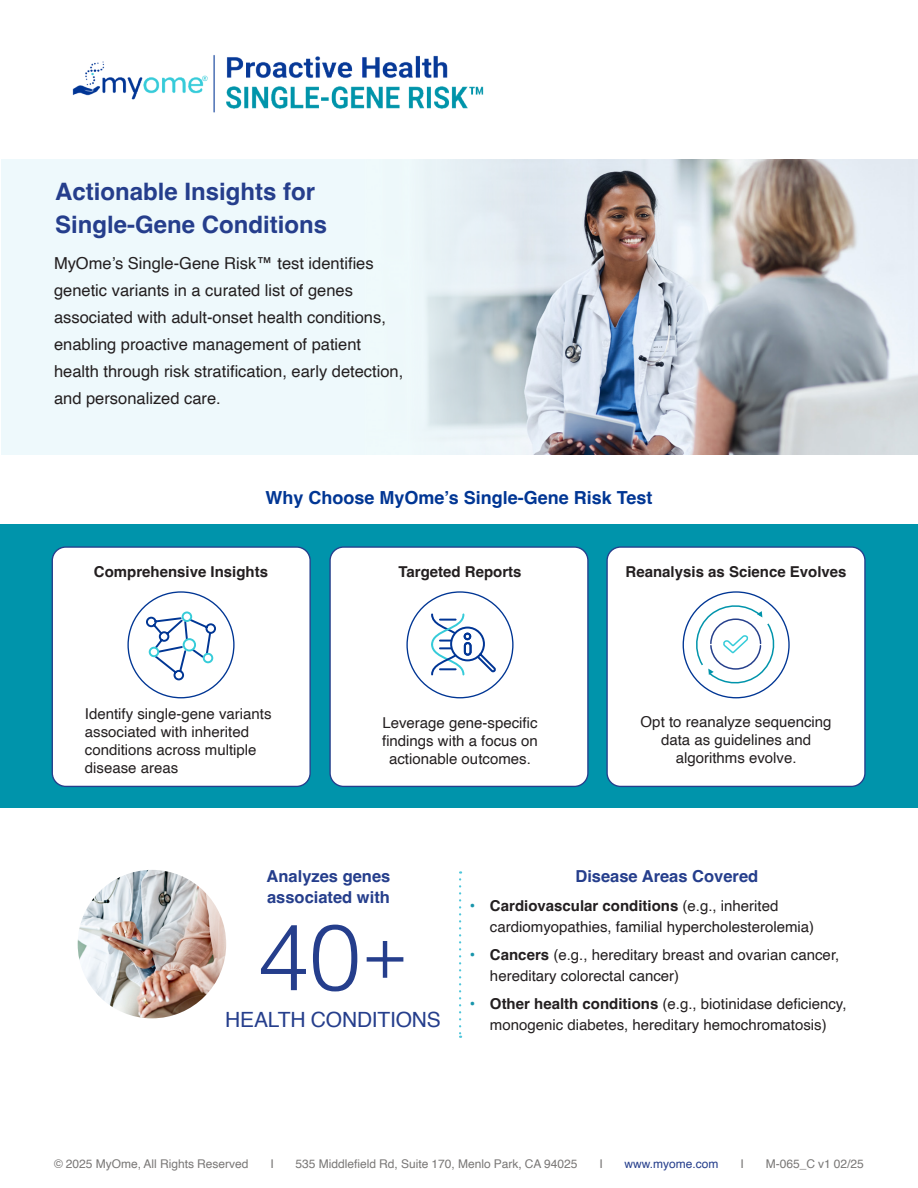
<style>
.page{position:relative;width:918px;height:1188px;background:#fff}
.page>*{position:absolute;margin:0;border:0;box-sizing:border-box;transform-origin:0 0}
.Bullets{font:300 93px "Helvetica";color:#253e8c}
.Bullets-2{font:300 73.5px "Helvetica";color:#253e8c}
.Instruction_copy{font:700 24px "Helvetica";color:#253e8c}
.Copy{font:21px "Helvetica";letter-spacing:-.01em;color:#253e8c}
.Copy-2{font:700 18px "Helvetica";color:#003694}
.Copy-3{font:16.5px/27px "Helvetica";color:#231f20}
.Copy-4{font:700 16.5px/21px "Helvetica";color:#253e8c}
.Back_page_copy_left_justified{font:700 16.5px "Helvetica";color:#253e8c}
.Bodycopy{font:15px/18px "Helvetica";color:#231f20}
.Back_page_copy_left_justified-2{font:700 15px "Helvetica";color:#231f20}
.t1{font:12px "Helvetica";color:#797776}
.t2{font:12px "Helvetica";color:#253e8c}
.s1{font-family:"Roboto";font-weight:700;color:#1995ab}
.s2{font-weight:700}
</style>
<div class="page">
<img style="left:72px;top:55px;width:412px;height:58px">
<div style="left:0;top:524px;width:918px;height:283px;background:#0094ab"></div>
<div style="left:52px;top:547px;width:258px;height:239px;background:#fff;border-radius:14px"></div>
<div style="left:52px;top:546px;width:259px;height:241px;border:1px solid #253e8c;border-radius:14px"></div>
<div style="left:607px;top:547px;width:258px;height:239px;background:#fff;border-radius:14px"></div>
<div style="left:606px;top:546px;width:260px;height:241px;border:1px solid #253e8c;border-radius:14px"></div>
<div style="left:330px;top:547px;width:258px;height:239px;background:#fff;border-radius:14px"></div>
<div style="left:329px;top:546px;width:260px;height:241px;border:1px solid #253e8c;border-radius:14px"></div>
<img style="left:1px;top:160px;width:917px;height:295px">
<img style="left:78px;top:870px;width:148px;height:148px;border-radius:74px">
<svg style="left:459px;top:871px;width:2px;height:167px"></svg>
<svg style="left:146px;top:611px;width:70px;height:70px"></svg>
<svg style="left:431px;top:613px;width:65px;height:63px"></svg>
<div style="left:464px;top:642px;width:8px;height:14px;background:#fff;border:2px solid #003595;border-radius:3px"></div>
<div style="left:464px;top:642px;width:8px;height:14px;border:2px solid #003595;border-radius:3px"></div>
<div style="left:464px;top:633px;width:7px;height:7px;background:#fff;border:2px solid #003595;border-radius:50%"></div>
<div style="left:464px;top:633px;width:7px;height:7px;border:2px solid #003595;border-radius:50%"></div>
<svg style="left:692px;top:601px;width:86px;height:87px"></svg>
<p class="Instruction_copy" style="left:55px;top:177px;width:262px">Actionable Insights for</p>
<p class="Instruction_copy" style="left:55px;top:210px;width:274px">Single-Gene Conditions</p>
<p class="Copy-3" style="left:54px;top:251px;width:351px">MyOme’s Single-Gene Risk™ test identifies genetic variants in a curated list of genes associated with adult-onset health conditions, enabling proactive management of patient health through risk stratification, early detection, and personalized care.</p>
<p class="Copy-2" style="left:265px;top:487px;width:389px">Why Choose MyOme’s Single-Gene Risk Test</p>
<p class="Back_page_copy_left_justified-2" style="left:94px;top:563px;width:176px">Comprehensive Insights</p>
<p class="Back_page_copy_left_justified-2" style="left:398px;top:563px;width:125px">Targeted Reports</p>
<p class="Back_page_copy_left_justified-2" style="left:626px;top:563px;width:222px">Reanalysis as Science Evolves</p>
<p class="Bodycopy" style="left:85px;top:705px;width:188px">Identify single-gene variants associated with inherited conditions across multiple disease areas</p>
<p class="Bodycopy" style="left:382px;top:714px;width:157px;text-align:center">Leverage gene-specific findings with a focus on actionable outcomes.</p>
<p class="Bodycopy" style="left:641px;top:714px;width:192px;text-align:center">Opt to reanalyze sequencing data as guidelines and algorithms evolve.</p>
<p class="Copy-4" style="left:267px;top:868px;width:125px">Analyzes genes associated with</p>
<p class="Bullets" style="left:258px;top:878px;width:105px">40</p>
<p class="Bullets-2" style="left:361px;top:889px;width:50px">+</p>
<p class="Copy" style="left:225px;top:1004px;width:217px">HEALTH CONDITIONS</p>
<p class="Back_page_copy_left_justified" style="left:575px;top:867px;width:184px">Disease Areas Covered</p>
<p class="Bodycopy" style="left:490px;top:896px;width:326px;line-height:21px;text-indent:-20px"><span class="s1">•</span> <span class="s2">Cardiovascular conditions</span> (e.g., inherited cardiomyopathies, familial hypercholesterolemia)</p>
<p class="Bodycopy" style="left:490px;top:945px;width:351px;line-height:21px;text-indent:-20px"><span class="s1">•</span> <span class="s2">Cancers</span> (e.g., hereditary breast and ovarian cancer, hereditary colorectal cancer)</p>
<p class="Bodycopy" style="left:470px;top:994px;width:378px;line-height:21px;text-align:center"><span class="s1">•</span> <span class="s2">Other health conditions</span> (e.g., biotinidase deficiency, monogenic diabetes, hereditary hemochromatosis)</p>
<p class="t1" style="left:54px;top:1154px;width:196px">© 2025 MyOme, All Rights Reserved</p>
<p class="t1" style="left:270px;top:1154px;width:5px">I</p>
<p class="t1" style="left:296px;top:1154px;width:283px">535 Middlefield Rd, Suite 170, Menlo Park, CA 94025</p>
<p class="t1" style="left:599px;top:1154px;width:5px">I</p>
<p class="t2" style="left:625px;top:1154px;width:96px">www.myome.com</p>
<p class="t1" style="left:740px;top:1154px;width:5px">I</p>
<p class="t1" style="left:766px;top:1154px;width:100px">M-065_C v1 02/25</p>
</div>
